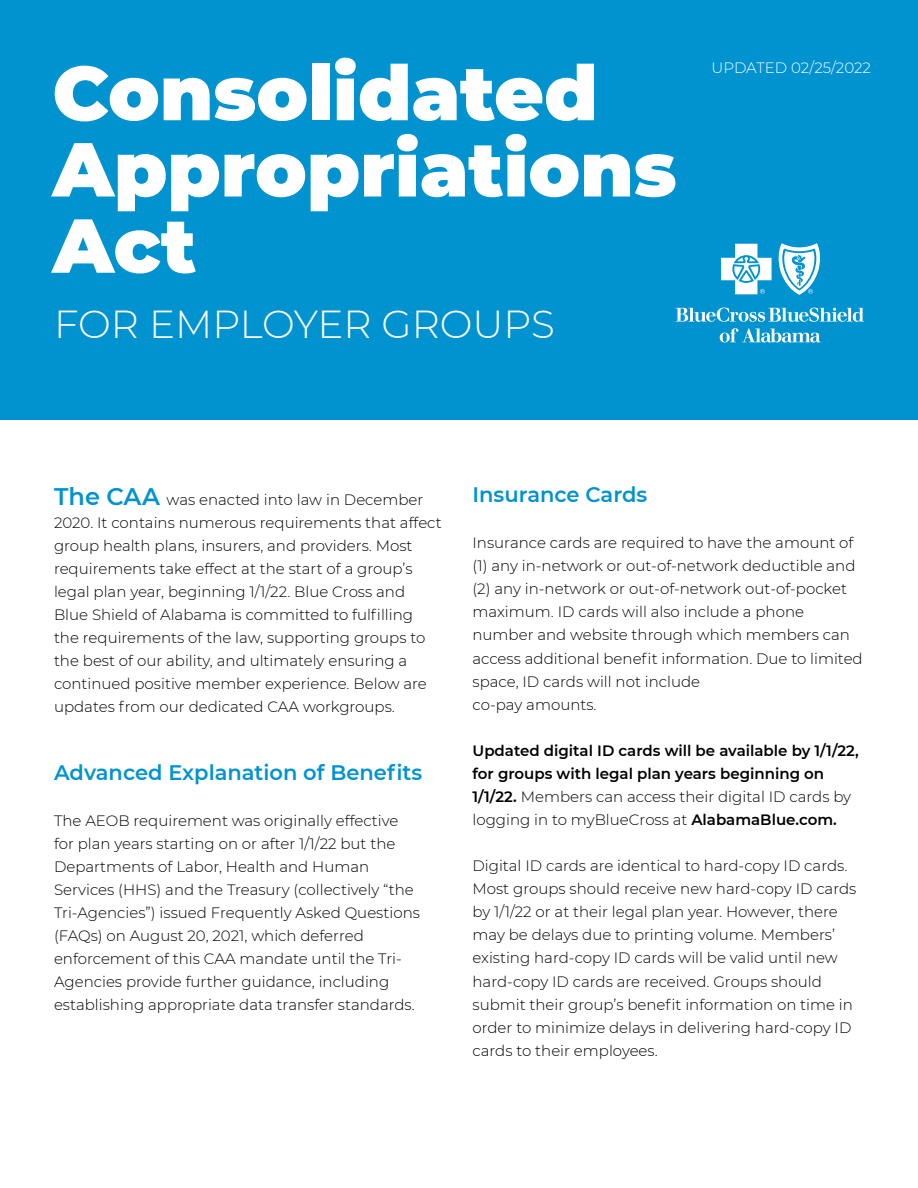
<style>
.page{position:relative;width:918px;height:1188px;background:#fff}
.page>*{position:absolute;margin:0;border:0;box-sizing:border-box;transform-origin:0 0}
.t1{font:900 76.2px/76.2px "Montserrat";color:#fff}
.t2{font:300 39px "Montserrat";color:#fff}
.t3{font:600 21px "Montserrat";color:#0093d0}
.t4{font:300 15px/23px "Montserrat";color:#000}
.t5{font:600 15px/23.1px "Montserrat";color:#000}
.t6{font:300 15px "Montserrat";color:#fff}
.s1{font-weight:600;font-size:24px;color:#0093d0}
.s2{font-weight:300}
</style>
<div class="page">
<div style="left:0;top:0;width:918px;height:419px;background:#0093d0"></div>
<svg style="left:720px;top:328px;width:101px;height:15px"></svg>
<svg style="left:676px;top:308px;width:188px;height:14px"></svg>
<svg style="left:721px;top:244px;width:51px;height:50px"></svg>
<svg style="left:778px;top:243px;width:42px;height:52px"></svg>
<h1 class="t1" style="left:52px;top:50px;width:626px">Consolidated<br>Appropriations<br>Act</h1>
<h2 class="t2" style="left:54px;top:298px;width:503px">FOR EMPLOYER GROUPS</h2>
<p class="t6" style="left:712px;top:57px;width:161px">UPDATED 02/25/2022</p>
<p class="t4" style="left:54px;top:488px;width:389px"><span class="s1">The CAA</span> was enacted into law in December 2020. It contains numerous requirements that affect group health plans, insurers, and providers. Most requirements take effect at the start of a group’s legal plan year, beginning 1/1/22. Blue Cross and Blue Shield of Alabama is committed to fulfilling the requirements of the law, supporting groups to the best of our ability, and ultimately ensuring a continued positive member experience. Below are updates from our dedicated CAA workgroups.</p>
<h3 class="t3" style="left:54px;top:758px;width:370px">Advanced Explanation of Benefits</h3>
<p class="t4" style="left:54px;top:809px;width:367px">The AEOB requirement was originally effective for plan years starting on or after 1/1/22 but the Departments of Labor, Health and Human Services (HHS) and the Treasury (collectively “the Tri-Agencies”) issued Frequently Asked Questions (FAQs) on August 20, 2021, which deferred enforcement of this CAA mandate until the Tri-Agencies provide further guidance, including establishing appropriate data transfer standards.</p>
<h3 class="t3" style="left:473px;top:480px;width:176px">Insurance Cards</h3>
<p class="t4" style="left:472px;top:531px;width:392px">Insurance cards are required to have the amount of (1) any in-network or out-of-network deductible and (2) any in-network or out-of-network out-of-pocket maximum. ID cards will also include a phone number and website through which members can access additional benefit information. Due to limited space, ID cards will not include<br>co-pay amounts.</p>
<p class="t5" style="left:472px;top:738px;width:388px">Updated digital ID cards will be available by 1/1/22, for groups with legal plan years beginning on 1/1/22. <span class="s2">Members can access their digital ID cards by logging in to myBlueCross at</span> AlabamaBlue.com.</p>
<p class="t4" style="left:472px;top:854px;width:385px">Digital ID cards are identical to hard-copy ID cards.<br>Most groups should receive new hard-copy ID cards by 1/1/22 or at their legal plan year. However, there may be delays due to printing volume. Members’ existing hard-copy ID cards will be valid until new hard-copy ID cards are received. Groups should submit their group’s benefit information on time in order to minimize delays in delivering hard-copy ID cards to their employees.</p>
</div>
